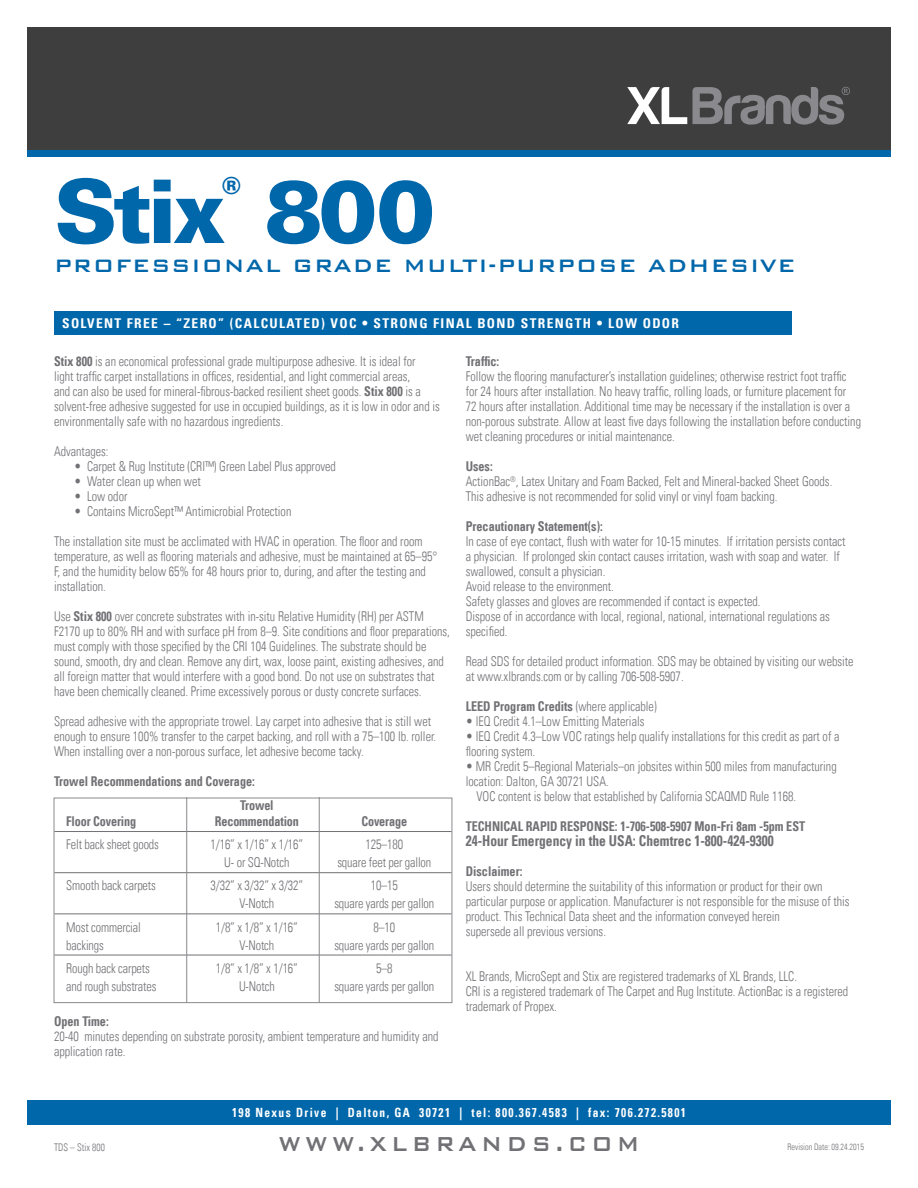
<style>
.page{position:relative;width:918px;height:1188px;background:#fff}
.page>*{position:absolute;margin:0;border:0;box-sizing:border-box;transform-origin:0 0}
.t1{font:900 88.05px "Univers LT Std";letter-spacing:-.05em;color:#0067aa}
.t2{font:500 27px "Bank Gothic BT";letter-spacing:.175em;color:#717074;scale:.9 1}
.t3{font:500 24px "Bank Gothic BT";letter-spacing:.04em;color:#0067aa}
.t4{font:900 23.4px "Univers LT Std";color:#0067aa}
.t5{font:700 condensed 15px "Univers LT";color:#717074;scale:.9 1}
.t6{font:300 condensed 13.5px/15px "Univers LT";color:#717074;scale:.9 1}
.t7{font:700 condensed 13.5px "Univers LT";color:#717074;scale:.9 1}
.t8{font:700 condensed 13.5px "Univers LT";letter-spacing:.1em;color:#fff}
.t9{font:700 condensed 12.75px "Univers LT";letter-spacing:.12em;color:#fff;scale:.9 1}
.t10{font:300 condensed 10.5px "Univers LT";color:#717074;scale:.9 1}
.t11{font:300 condensed 9px "Univers LT";color:#717074;scale:.9 1}
.s1{font-weight:700}
.s2{font-weight:300}
</style>
<div class="page">
<div style="left:27px;top:136px;width:864px;height:21px;background:#0067aa"></div>
<div style="left:27px;top:27px;width:864px;height:122px;background:#3e3e3f"></div>
<div style="left:27px;top:1100px;width:864px;height:24px;background:#0067aa"></div>
<svg style="left:627px;top:87px;width:60px;height:37px"></svg>
<svg style="left:693px;top:87px;width:157px;height:38px"></svg>
<div style="left:54px;top:311px;width:738px;height:24px;background:#0067aa"></div>
<hr style="left:54px;top:831px;width:398px;height:1px;background:#717074">
<hr style="left:54px;top:872px;width:398px;height:1px;background:#717074">
<hr style="left:54px;top:914px;width:398px;height:1px;background:#717074">
<hr style="left:54px;top:955px;width:398px;height:1px;background:#717074">
<div style="left:54px;top:798px;width:398px;height:205px;border:1px solid #8a8a8e"></div>
<hr style="left:186px;top:797px;width:1px;height:206px;background:#8a8a8e">
<hr style="left:319px;top:797px;width:1px;height:206px;background:#8a8a8e">
<p class="t4" style="left:222px;top:171px;width:20px">®</p>
<p class="t1" style="left:54px;top:156px;width:383px">Stix 800</p>
<p class="t3" style="left:54px;top:252px;width:743px">PROFESSIONAL GRADE MULTI-PURPOSE ADHESIVE</p>
<p class="t8" style="left:62px;top:315px;width:618px">SOLVENT FREE – “ZERO” (CALCULATED) VOC • STRONG FINAL BOND STRENGTH • LOW ODOR</p>
<p class="t6" style="left:54px;top:354px;width:430px"><span class="s1">Stix 800</span> is an economical professional grade multipurpose adhesive. It is ideal for<br>light traffic carpet installations in offices, residential, and light commercial areas,<br>and can also be used for mineral-fibrous-backed resilient sheet goods. <span class="s1">Stix 800</span> is a solvent-free adhesive suggested for use in occupied buildings, as it is low in odor and is environmentally safe with no hazardous ingredients.</p>
<p class="t6" style="left:54px;top:444px;width:62px">Advantages:</p>
<p class="t6" style="left:74px;top:459px;width:292px">• Carpet &amp; Rug Institute (CRI™) Green Label Plus approved</p>
<p class="t6" style="left:74px;top:474px;width:142px">• Water clean up when wet</p>
<p class="t6" style="left:74px;top:489px;width:61px">• Low odor</p>
<p class="t6" style="left:74px;top:504px;width:243px">• Contains MicroSept™ Antimicrobial Protection</p>
<p class="t6" style="left:54px;top:534px;width:427px">The installation site must be acclimated with HVAC in operation. The floor and room temperature, as well as flooring materials and adhesive, must be maintained at 65–95° F, and the humidity below 65% for 48 hours prior to, during, and after the testing and installation.</p>
<p class="t6" style="left:54px;top:609px;width:442px">Use <span class="s1">Stix 800</span> over concrete substrates with in-situ Relative Humidity (RH) per ASTM F2170 up to 80% RH and with surface pH from 8–9. Site conditions and floor preparations, must comply with those specified by the CRI 104 Guidelines. The substrate should be sound, smooth, dry and clean. Remove any dirt, wax, loose paint, existing adhesives, and all foreign matter that would interfere with a good bond. Do not use on substrates that have been chemically cleaned. Prime excessively porous or dusty concrete surfaces.</p>
<p class="t6" style="left:54px;top:714px;width:426px">Spread adhesive with the appropriate trowel. Lay carpet into adhesive that is still wet enough to ensure 100% transfer to the carpet backing, and roll with a 75–100 lb. roller.<br>When installing over a non-porous surface, let adhesive become tacky.</p>
<p class="t7" style="left:54px;top:773px;width:225px">Trowel Recommendations and Coverage:</p>
<p class="t7" style="left:240px;top:797px;width:39px">Trowel</p>
<p class="t7" style="left:66px;top:813px;width:79px">Floor Covering</p>
<p class="t7" style="left:215px;top:813px;width:95px">Recommendation</p>
<p class="t7" style="left:361px;top:813px;width:52px">Coverage</p>
<p class="t6" style="left:66px;top:837px;width:104px">Felt back sheet goods</p>
<p class="t6" style="left:211px;top:837px;width:104px">1/16” x 1/16” x 1/16”</p>
<p class="t6" style="left:365px;top:837px;width:43px">125–180</p>
<p class="t6" style="left:224px;top:855px;width:74px">U- or SQ-Notch</p>
<p class="t6" style="left:337px;top:855px;width:106px">square feet per gallon</p>
<p class="t6" style="left:66px;top:878px;width:101px">Smooth back carpets</p>
<p class="t6" style="left:211px;top:878px;width:104px">3/32” x 3/32” x 3/32”</p>
<p class="t6" style="left:371px;top:878px;width:32px">10–15</p>
<p class="t6" style="left:239px;top:896px;width:40px">V-Notch</p>
<p class="t6" style="left:334px;top:896px;width:112px">square yards per gallon</p>
<p class="t6" style="left:66px;top:919px;width:84px">Most commercial</p>
<p class="t6" style="left:216px;top:919px;width:93px">1/8” x 1/8” x 1/16”</p>
<p class="t6" style="left:373px;top:919px;width:26px">8–10</p>
<p class="t6" style="left:66px;top:937px;width:43px">backings</p>
<p class="t6" style="left:239px;top:937px;width:40px">V-Notch</p>
<p class="t6" style="left:334px;top:937px;width:112px">square yards per gallon</p>
<p class="t6" style="left:66px;top:960px;width:94px">Rough back carpets</p>
<p class="t6" style="left:216px;top:960px;width:93px">1/8” x 1/8” x 1/16”</p>
<p class="t6" style="left:376px;top:960px;width:20px">5–8</p>
<p class="t6" style="left:66px;top:978px;width:102px">and rough substrates</p>
<p class="t6" style="left:239px;top:978px;width:41px">U-Notch</p>
<p class="t6" style="left:334px;top:978px;width:112px">square yards per gallon</p>
<p class="t7" style="left:54px;top:1013px;width:62px">Open Time:</p>
<p class="t6" style="left:54px;top:1029px;width:429px">20-40 minutes depending on substrate porosity, ambient temperature and humidity and application rate.</p>
<p class="t6" style="left:466px;top:354px;width:441px"><span class="s1">Traffic:<br></span>Follow the flooring manufacturer’s installation guidelines; otherwise restrict foot traffic for 24 hours after installation. No heavy traffic, rolling loads, or furniture placement for<br>72 hours after installation. Additional time may be necessary if the installation is over a non-porous substrate. Allow at least five days following the installation before conducting wet cleaning procedures or initial maintenance.</p>
<p class="t6" style="left:466px;top:459px;width:409px"><span class="s1">Uses:<br></span>ActionBac<sup>®</sup>, Latex Unitary and Foam Backed, Felt and Mineral-backed Sheet Goods.</p>
<p class="t6" style="left:466px;top:489px;width:348px">This adhesive is not recommended for solid vinyl or vinyl foam backing.</p>
<p class="t7" style="left:466px;top:518px;width:154px">Precautionary Statement(s):</p>
<p class="t6" style="left:466px;top:534px;width:424px">In case of eye contact, flush with water for 10-15 minutes. If irritation persists contact a physician. If prolonged skin contact causes irritation, wash with soap and water. If swallowed, consult a physician.</p>
<p class="t6" style="left:466px;top:579px;width:166px">Avoid release to the environment.</p>
<p class="t6" style="left:466px;top:594px;width:329px">Safety glasses and gloves are recommended if contact is expected.</p>
<p class="t6" style="left:466px;top:609px;width:406px">Dispose of in accordance with local, regional, national, international regulations as specified.</p>
<p class="t6" style="left:466px;top:654px;width:433px">Read SDS for detailed product information. SDS may be obtained by visiting our website at www.xlbrands.com or by calling 706-508-5907.</p>
<p class="t7" style="left:466px;top:698px;width:214px">LEED Program Credits <span class="s2">(where applicable)</span></p>
<p class="t6" style="left:466px;top:714px;width:200px">• IEQ Credit 4.1–Low Emitting Materials</p>
<p class="t6" style="left:466px;top:729px;width:417px">• IEQ Credit 4.3–Low VOC ratings help qualify installations for this credit as part of a flooring system.</p>
<p class="t6" style="left:466px;top:759px;width:414px">• MR Credit 5–Regional Materials–on jobsites within 500 miles from manufacturing location: Dalton, GA 30721 USA.</p>
<p class="t6" style="left:477px;top:789px;width:357px">VOC content is below that established by California SCAQMD Rule 1168.</p>
<p class="t7" style="left:466px;top:818px;width:379px">TECHNICAL RAPID RESPONSE: 1-706-508-5907 Mon-Fri 8am -5pm EST</p>
<p class="t5" style="left:466px;top:832px;width:344px">24-Hour Emergency in the USA: Chemtrec 1-800-424-9300</p>
<p class="t7" style="left:466px;top:863px;width:64px">Disclaimer:</p>
<p class="t6" style="left:466px;top:879px;width:428px">Users should determine the suitability of this information or product for their own particular purpose or application. Manufacturer is not responsible for the misuse of this product. This Technical Data sheet and the information conveyed herein</p>
<p class="t6" style="left:466px;top:924px;width:157px">supersede all previous versions.</p>
<p class="t6" style="left:466px;top:969px;width:370px">XL Brands, MicroSept and Stix are registered trademarks of XL Brands, LLC.</p>
<p class="t6" style="left:466px;top:984px;width:427px">CRI is a registered trademark of The Carpet and Rug Institute. ActionBac is a registered trademark of Propex.</p>
<p class="t10" style="left:54px;top:1141px;width:58px">TDS – Stix 800</p>
<p class="t9" style="left:232px;top:1104px;width:506px">198 Nexus Drive | Dalton, GA 30721 | tel: 800.367.4583 | fax: 706.272.5801</p>
<h2 class="t2" style="left:279px;top:1129px;width:403px">WWW.XLBRANDS.COM</h2>
<p class="t11" style="left:788px;top:1142px;width:86px">Revision Date: 09.24.2015</p>
</div>
